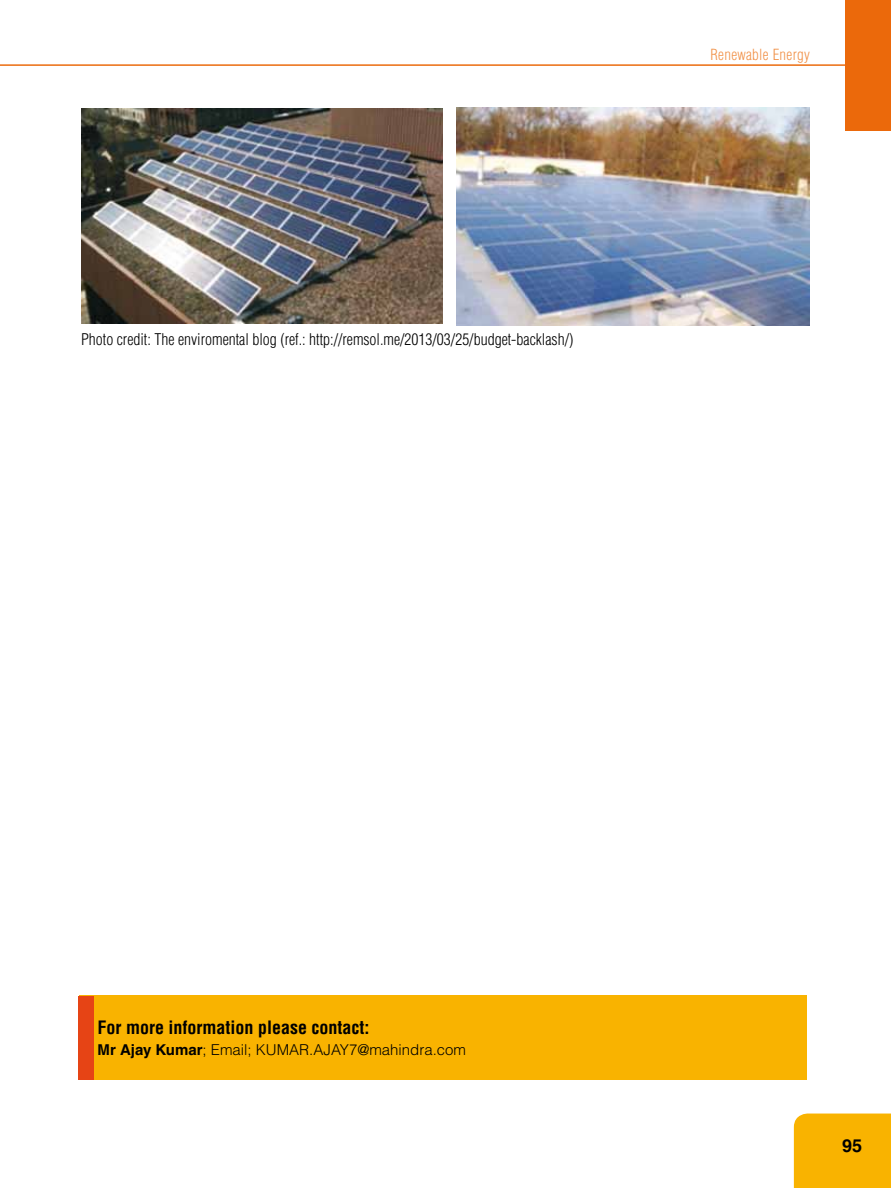
<style>
.page{position:relative;width:891px;height:1188px;background:#fff}
.page>*{position:absolute;margin:0;border:0;box-sizing:border-box;transform-origin:0 0}
.t1{font:700 condensed 18px "Helvetica";color:#000}
.t2{font:700 18px "Helvetica";color:#000}
.t3{font:300 condensed 15.75px "Helvetica";color:#000}
.t4{font:300 15px "Helvetica";color:#000}
.t5{font:300 condensed 15px "Helvetica";letter-spacing:.02em;color:#f19249}
.s1{font-weight:700}
</style>
<div class="page">
<hr style="left:0;top:65px;width:849px;height:1px;background:#eb690b">
<div style="left:794px;top:1114px;width:97px;height:74px;background:#f9b300"></div>
<div style="left:846px;top:0;width:45px;height:131px;background:#eb690b"></div>
<img style="left:81px;top:108px;width:362px;height:216px">
<img style="left:456px;top:108px;width:354px;height:217px">
<div style="left:79px;top:996px;width:727px;height:84px;background:#f9b300"></div>
<div style="left:79px;top:996px;width:15px;height:84px;background:#e64415"></div>
<p class="t3" style="left:81px;top:329px;width:494px">Photo credit: The enviromental blog (ref.: http://remsol.me/2013/03/25/budget-backlash/)</p>
<p class="t5" style="left:711px;top:45px;width:101px">Renewable Energy</p>
<p class="t1" style="left:98px;top:1016px;width:273px">For more information please contact:</p>
<p class="t4" style="left:98px;top:1040px;width:370px"><span class="s1">Mr Ajay Kumar</span>; Email; KUMAR.AJAY7@mahindra.com</p>
<p class="t2" style="left:842px;top:1135px;width:22px">95</p>
</div>
